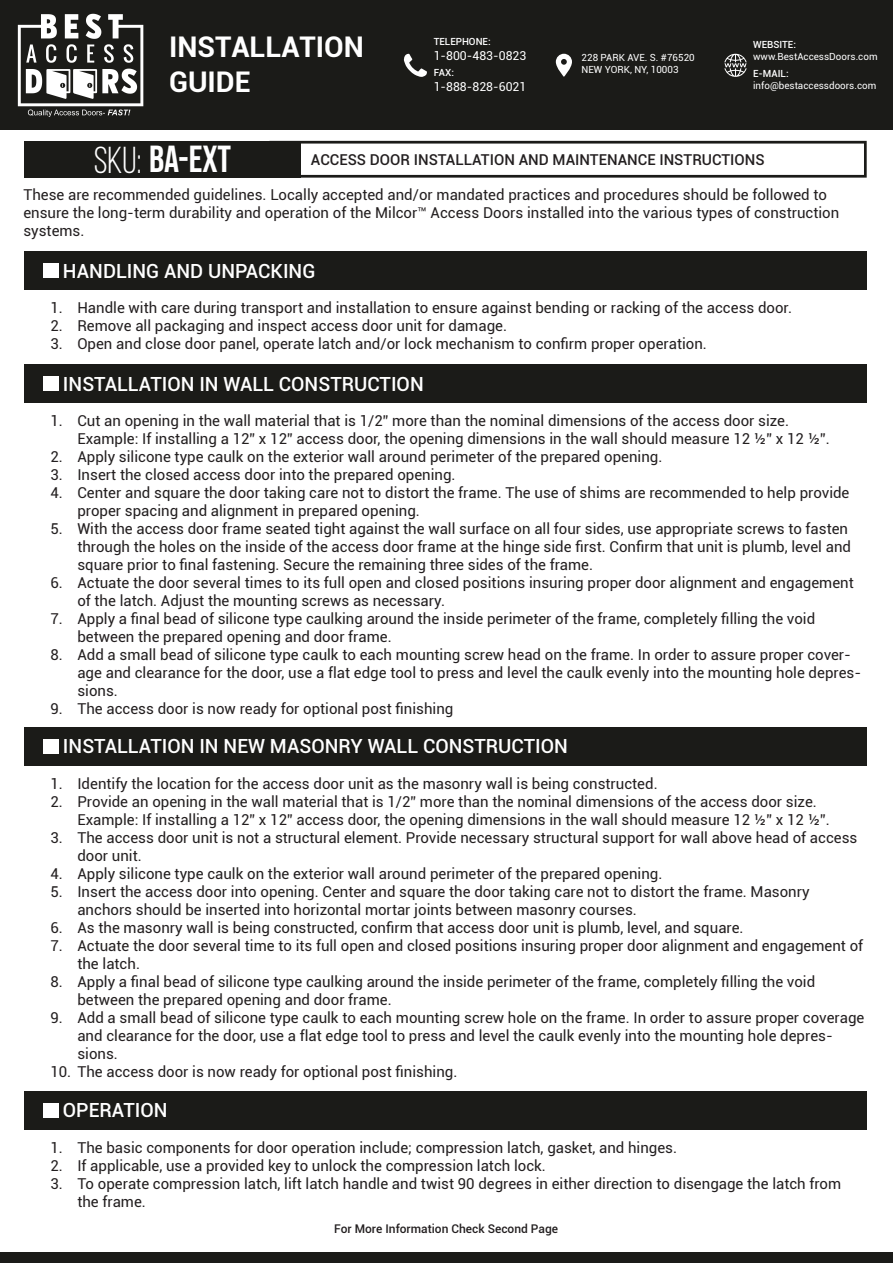
<style>
.page{position:relative;width:893px;height:1263px;background:#fff}
.page>*{position:absolute;margin:0;border:0;box-sizing:border-box;transform-origin:0 0}
.t1{font:37.5px "Bebas Neue";color:#fff}
.t2{font:700 28.5px/34.2px "Roboto";color:#fff}
.t3{font:500 19.5px "Roboto";color:#fff}
.t4{font:15px/18px "Roboto";color:#231f20}
.t5{font:500 15px "Roboto";color:#231f20}
.t6{font:12.3px "Roboto";color:#fff}
.t7{font:500 12px "Roboto";color:#231f20}
.t8{font:9.9px/11.9px "Roboto";color:#fff}
.t9{font:500 9.9px "Roboto";color:#fff}
.s1{font-style:inherit}
</style>
<div class="page">
<div style="left:24px;top:251px;width:843px;height:39px;background:#1b1b18"></div>
<div style="left:43px;top:263px;width:15px;height:15px;background:#fff"></div>
<div style="left:0;top:0;width:893px;height:130px;background:#1b1b18"></div>
<div style="left:0;top:1252px;width:893px;height:11px;background:#1b1b18"></div>
<img style="left:17px;top:13px;width:127px;height:104px">
<svg style="left:556px;top:54px;width:16px;height:23px"></svg>
<svg style="left:404px;top:54px;width:23px;height:23px"></svg>
<svg style="left:724px;top:53px;width:23px;height:24px"></svg>
<div style="left:24px;top:141px;width:277px;height:37px;background:#1b1b18"></div>
<svg style="left:301px;top:141px;width:566px;height:37px"></svg>
<div style="left:24px;top:365px;width:843px;height:38px;background:#1b1b18"></div>
<div style="left:43px;top:377px;width:15px;height:14px;background:#fff"></div>
<div style="left:24px;top:727px;width:843px;height:38px;background:#1b1b18"></div>
<div style="left:43px;top:739px;width:15px;height:14px;background:#fff"></div>
<div style="left:24px;top:1091px;width:843px;height:39px;background:#1b1b18"></div>
<div style="left:43px;top:1103px;width:15px;height:15px;background:#fff"></div>
<h2 class="t2" style="left:169px;top:29px;width:196px">INSTALLATION<br>GUIDE</h2>
<p class="t9" style="left:434px;top:35px;width:59px">TELEPHONE:</p>
<p class="t6" style="left:434px;top:47px;width:94px">1-800-483-0823</p>
<p class="t9" style="left:434px;top:66px;width:22px">FAX:</p>
<p class="t6" style="left:434px;top:78px;width:94px">1-888-828-6021</p>
<p class="t8" style="left:582px;top:52px;width:115px">228 PARK AVE. S. #76520<br>NEW YORK, NY, 10003</p>
<p class="t9" style="left:753px;top:38px;width:44px">WEBSITE:</p>
<p class="t8" style="left:753px;top:50px;width:126px">www.BestAccessDoors.com</p>
<p class="t9" style="left:753px;top:67px;width:37px">E-MAIL:</p>
<p class="t8" style="left:753px;top:79px;width:125px">info@bestaccessdoors.com</p>
<h1 class="t1" style="left:94px;top:138px;width:139px"><span class="s1">sku:</span> BA-EXT</h1>
<p class="t5" style="left:311px;top:149px;width:455px">ACCESS DOOR INSTALLATION AND MAINTENANCE INSTRUCTIONS</p>
<p class="t4" style="left:23px;top:186px;width:817px">These are recommended guidelines. Locally accepted and/or mandated practices and procedures should be followed to ensure the long-term durability and operation of the Milcor™ Access Doors installed into the various types of construction systems.</p>
<h3 class="t3" style="left:63px;top:257px;width:254px">HANDLING AND UNPACKING</h3>
<p class="t4" style="left:50px;top:298px;width:743px">1. Handle with care during transport and installation to ensure against bending or racking of the access door.</p>
<p class="t4" style="left:50px;top:316px;width:458px">2. Remove all packaging and inspect access door unit for damage.</p>
<p class="t4" style="left:50px;top:334px;width:658px">3. Open and close door panel, operate latch and/or lock mechanism to confirm proper operation.</p>
<h3 class="t3" style="left:63px;top:370px;width:362px">INSTALLATION IN WALL CONSTRUCTION</h3>
<p class="t4" style="left:77px;top:411px;width:754px;text-indent:-27px">1. Cut an opening in the wall material that is 1/2” more than the nominal dimensions of the access door size.<br>Example: If installing a 12” x 12” access door, the opening dimensions in the wall should measure 12 ½” x 12 ½”.</p>
<p class="t4" style="left:50px;top:447px;width:613px">2. Apply silicone type caulk on the exterior wall around perimeter of the prepared opening.</p>
<p class="t4" style="left:50px;top:465px;width:407px">3. Insert the closed access door into the prepared opening.</p>
<p class="t4" style="left:77px;top:483px;width:774px;text-indent:-27px">4. Center and square the door taking care not to distort the frame. The use of shims are recommended to help provide proper spacing and alignment in prepared opening.</p>
<p class="t4" style="left:77px;top:519px;width:775px;text-indent:-27px">5. With the access door frame seated tight against the wall surface on all four sides, use appropriate screws to fasten through the holes on the inside of the access door frame at the hinge side first. Confirm that unit is plumb, level and square prior to final fastening. Secure the remaining three sides of the frame.</p>
<p class="t4" style="left:77px;top:573px;width:778px;text-indent:-27px">6. Actuate the door several times to its full open and closed positions insuring proper door alignment and engagement of the latch. Adjust the mounting screws as necessary.</p>
<p class="t4" style="left:77px;top:609px;width:739px;text-indent:-27px">7. Apply a final bead of silicone type caulking around the inside perimeter of the frame, completely filling the void between the prepared opening and door frame.</p>
<p class="t4" style="left:77px;top:645px;width:785px;text-indent:-27px">8. Add a small bead of silicone type caulk to each mounting screw head on the frame. In order to assure proper cover&shy;age and clearance for the door, use a flat edge tool to press and level the caulk evenly into the mounting hole depres&shy;sions.</p>
<p class="t4" style="left:50px;top:699px;width:404px">9. The access door is now ready for optional post finishing</p>
<h3 class="t3" style="left:63px;top:732px;width:506px">INSTALLATION IN NEW MASONRY WALL CONSTRUCTION</h3>
<p class="t4" style="left:50px;top:774px;width:609px">1. Identify the location for the access door unit as the masonry wall is being constructed.</p>
<p class="t4" style="left:77px;top:792px;width:754px;text-indent:-27px">2. Provide an opening in the wall material that is 1/2” more than the nominal dimensions of the access door size.<br>Example: If installing a 12” x 12” access door, the opening dimensions in the wall should measure 12 ½” x 12 ½”.</p>
<p class="t4" style="left:77px;top:828px;width:781px;text-indent:-27px">3. The access door unit is not a structural element. Provide necessary structural support for wall above head of access door unit.</p>
<p class="t4" style="left:50px;top:864px;width:613px">4. Apply silicone type caulk on the exterior wall around perimeter of the prepared opening.</p>
<p class="t4" style="left:77px;top:882px;width:734px;text-indent:-27px">5. Insert the access door into opening. Center and square the door taking care not to distort the frame. Masonry anchors should be inserted into horizontal mortar joints between masonry courses.</p>
<p class="t4" style="left:50px;top:918px;width:695px">6. As the masonry wall is being constructed, confirm that access door unit is plumb, level, and square.</p>
<p class="t4" style="left:77px;top:936px;width:787px;text-indent:-27px">7. Actuate the door several time to its full open and closed positions insuring proper door alignment and engagement of the latch.</p>
<p class="t4" style="left:77px;top:972px;width:739px;text-indent:-27px">8. Apply a final bead of silicone type caulking around the inside perimeter of the frame, completely filling the void between the prepared opening and door frame.</p>
<p class="t4" style="left:77px;top:1008px;width:788px;text-indent:-27px">9. Add a small bead of silicone type caulk to each mounting screw hole on the frame. In order to assure proper coverage and clearance for the door, use a flat edge tool to press and level the caulk evenly into the mounting hole depres&shy;sions.</p>
<p class="t4" style="left:50px;top:1062px;width:408px">10. The access door is now ready for optional post finishing.</p>
<h3 class="t3" style="left:63px;top:1097px;width:106px">OPERATION</h3>
<p class="t4" style="left:50px;top:1138px;width:628px">1. The basic components for door operation include; compression latch, gasket, and hinges.</p>
<p class="t4" style="left:50px;top:1156px;width:497px">2. If applicable, use a provided key to unlock the compression latch lock.</p>
<p class="t4" style="left:77px;top:1174px;width:765px;text-indent:-27px">3. To operate compression latch, lift latch handle and twist 90 degrees in either direction to disengage the latch from the frame.</p>
<p class="t7" style="left:334px;top:1220px;width:226px">For More Information Check Second Page</p>
</div>
